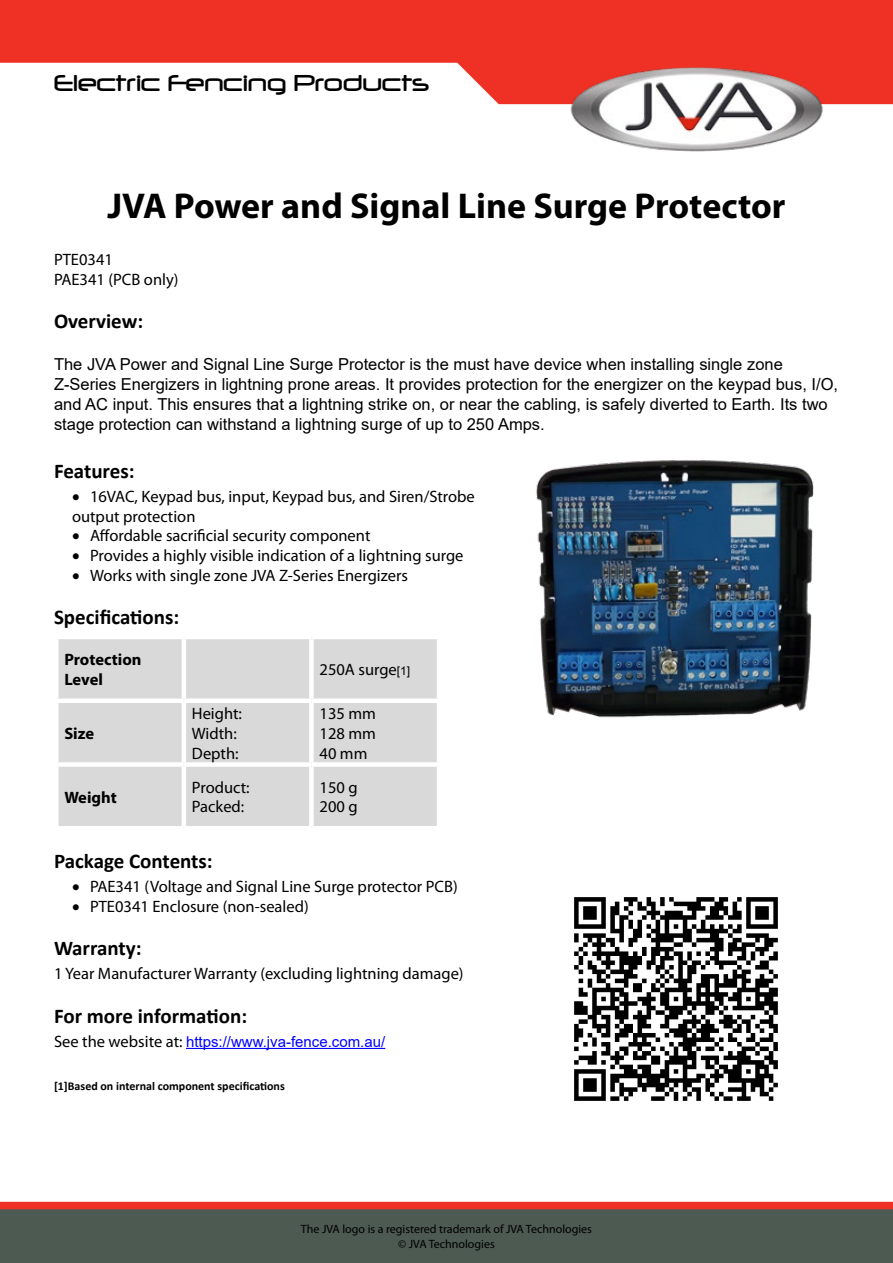
<style>
.page{position:relative;width:893px;height:1263px;background:#fff}
.page>*{position:absolute;margin:0;border:0;box-sizing:border-box;transform-origin:0 0}
.t1{font:700 36px "Myriad Pro";color:#000}
.t2{font:27px "Neuropol";color:#000}
.t3{font:700 21px "Calibri";color:#000}
.t4{font:16.5px/19.8px "Myriad Pro";color:#000}
.t5{font:16.5px/19.8px "Arial";color:#000}
.t6{font:700 16.5px/19.8px "Myriad Pro";color:#000}
.t7{font:15px "Arial";color:#00f}
.t8{font:12px/14.4px "Myriad Pro";color:#000;text-align:center}
.t9{font:700 12px "Calibri";color:#000}
.s1{font-family:"Arial";font-size:12px}
.s2{font-family:"Myriad Pro";font-size:16.5px;color:#000}
</style>
<div class="page">
<svg style="left:0;top:0;width:893px;height:104px;fill:#ee3124"></svg>
<svg style="left:0;top:1202px;width:893px;height:61px;background:#5f554c"></svg>
<img style="left:552px;top:52px;width:287px;height:100px">
<img style="left:536px;top:460px;width:278px;height:258px">
<hr style="left:186px;top:1048px;width:199px;height:1px;background:#00f">
<div style="left:59px;top:639px;width:378px;height:187px;background:#d9d9d9"></div>
<div style="left:54px;top:698px;width:130px;height:5px;background:#fff"></div>
<div style="left:184px;top:698px;width:127px;height:5px;background:#fff"></div>
<div style="left:311px;top:698px;width:130px;height:5px;background:#fff"></div>
<div style="left:54px;top:762px;width:130px;height:5px;background:#fff"></div>
<div style="left:184px;top:762px;width:127px;height:5px;background:#fff"></div>
<div style="left:311px;top:762px;width:130px;height:5px;background:#fff"></div>
<hr style="left:182px;top:639px;width:4px;height:59px;background:#fff">
<div style="left:309px;top:639px;width:5px;height:59px;background:#fff"></div>
<hr style="left:182px;top:703px;width:4px;height:59px;background:#fff">
<div style="left:309px;top:703px;width:5px;height:59px;background:#fff"></div>
<hr style="left:182px;top:767px;width:4px;height:59px;background:#fff">
<div style="left:309px;top:767px;width:5px;height:59px;background:#fff"></div>
<img style="left:574px;top:897px;width:204px;height:204px">
<h2 class="t2" style="left:54px;top:69px;width:377px">Electric Fencing Products</h2>
<h1 class="t1" style="left:107px;top:183px;width:680px">JVA Power and Signal Line Surge Protector</h1>
<p class="t4" style="left:54px;top:249px;width:126px">PTE0341<br>PAE341 (PCB only)</p>
<p class="t3" style="left:54px;top:306px;width:91px">Overview:</p>
<p class="t5" style="left:54px;top:355px;width:786px">The JVA Power and Signal Line Surge Protector is the must have device when installing single zone Z-Series Energizers in lightning prone areas. It provides protection for the energizer on the keypad bus, I/O, and AC input. This ensures that a lightning strike on, or near the cabling, is safely diverted to Earth. Its two stage protection can withstand a lightning surge of up to 250 Amps.</p>
<p class="t3" style="left:54px;top:456px;width:82px">Features:</p>
<p class="t4" style="left:72px;top:486px;width:404px">• 16VAC, Keypad bus, input, Keypad bus, and Siren/Strobe output protection</p>
<p class="t4" style="left:72px;top:526px;width:300px">• Affordable sacrificial security component</p>
<p class="t4" style="left:72px;top:545px;width:393px">• Provides a highly visible indication of a lightning surge</p>
<p class="t4" style="left:72px;top:565px;width:337px">• Works with single zone JVA Z-Series Energizers</p>
<p class="t3" style="left:54px;top:602px;width:127px">Specifications:</p>
<p class="t6" style="left:64px;top:649px;width:79px">Protection<br>Level</p>
<p class="t4" style="left:320px;top:659px;width:92px">250A surge<span class="s1">[1]</span></p>
<p class="t6" style="left:64px;top:723px;width:31px">Size</p>
<p class="t4" style="left:192px;top:703px;width:52px">Height:<br>Width:<br>Depth:</p>
<p class="t4" style="left:320px;top:703px;width:58px;text-align:justify">135 mm 128 mm 40 mm</p>
<p class="t6" style="left:64px;top:786px;width:54px">Weight</p>
<p class="t4" style="left:192px;top:777px;width:59px">Product:<br>Packed:</p>
<p class="t4" style="left:320px;top:777px;width:40px">150 g<br>200 g</p>
<p class="t3" style="left:54px;top:846px;width:160px">Package Contents:</p>
<p class="t4" style="left:72px;top:876px;width:387px">• PAE341 (Voltage and Signal Line Surge protector PCB)</p>
<p class="t4" style="left:72px;top:896px;width:238px">• PTE0341 Enclosure (non-sealed)</p>
<p class="t3" style="left:54px;top:933px;width:89px">Warranty:</p>
<p class="t4" style="left:54px;top:964px;width:411px">1 Year Manufacturer Warranty (excluding lightning damage)</p>
<p class="t3" style="left:54px;top:1001px;width:195px">For more information:</p>
<p class="t7" style="left:54px;top:1031px;width:333px"><span class="s2">See the website at:</span> https://www.jva-fence.com.au/</p>
<p class="t9" style="left:54px;top:1077px;width:232px">[1]Based on internal component specifications</p>
<p class="t8" style="left:301px;top:1222px;width:293px">The JVA logo is a registered trademark of JVA Technologies © JVA Technologies</p>
</div>
